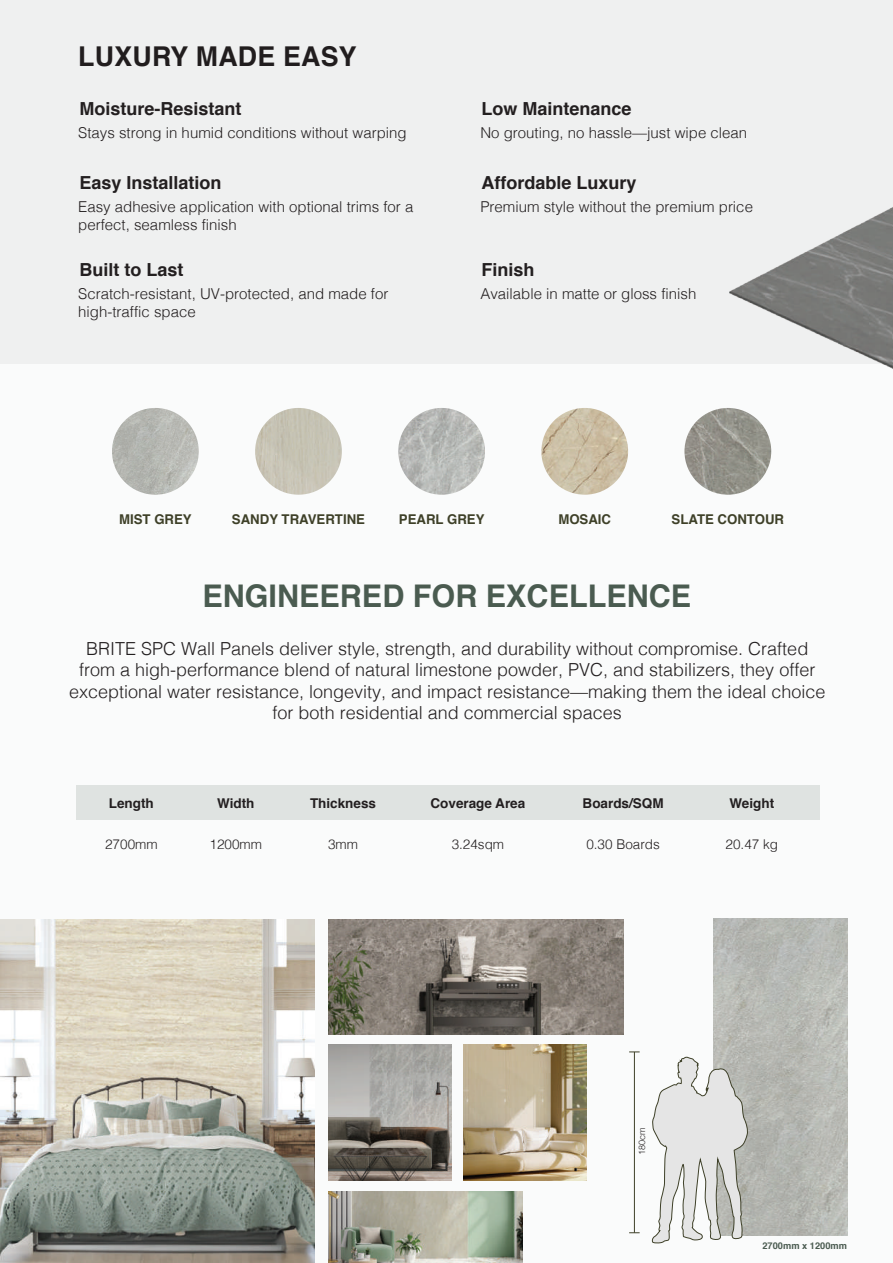
<style>
.page{position:relative;width:893px;height:1263px;background:#fafbfb}
.page>*{position:absolute;margin:0;border:0;box-sizing:border-box;transform-origin:0 0}
.t1{font:700 31.2px "Helvetica";color:#4a5b50}
.t2{font:700 27.3px "Helvetica";letter-spacing:.01em;color:#211d1e}
.t3{font:300 18px/21.6px "Helvetica";color:#231f20;text-align:center}
.t4{font:700 18px "Helvetica";color:#231f20}
.t5{font:300 15px/18px "Helvetica";color:#231f20}
.t6{font:700 13.5px "Helvetica";color:#3e4028}
.t7{font:700 13.5px "Helvetica";color:#231f20}
.t8{font:300 13.5px "Helvetica";color:#231f20}
.t9{font:700 9.3px "Helvetica";color:#4a5b50}
.t10{font:300 9px "Helvetica";color:#231f20}
</style>
<div class="page">
<div style="left:0;top:0;width:893px;height:363px;background:#eff0f0"></div>
<img style="left:0;top:920px;width:315px;height:343px">
<img style="left:328px;top:920px;width:296px;height:115px">
<img style="left:720px;top:207px;width:173px;height:288px">
<img style="left:684px;top:408px;width:87px;height:87px;border-radius:43px">
<img style="left:541px;top:408px;width:87px;height:87px;border-radius:43px">
<img style="left:398px;top:408px;width:87px;height:87px;border-radius:43px">
<img style="left:255px;top:408px;width:87px;height:87px;border-radius:43px">
<img style="left:112px;top:408px;width:87px;height:87px;border-radius:43px">
<img style="left:713px;top:918px;width:134px;height:317px">
<svg style="left:651px;top:1053px;width:98px;height:191px"></svg>
<hr style="left:634px;top:1052px;width:1px;height:181px;background:#3e4028">
<img style="left:329px;top:1044px;width:123px;height:137px">
<img style="left:464px;top:1044px;width:123px;height:137px">
<img style="left:328px;top:1192px;width:195px;height:71px">
<div style="left:76px;top:785px;width:743px;height:35px;background:#dfe3e1"></div>
<h2 class="t2" style="left:78px;top:35px;width:280px">LUXURY MADE EASY</h2>
<p class="t4" style="left:79px;top:94px;width:164px">Moisture-Resistant</p>
<p class="t5" style="left:78px;top:122px;width:330px">Stays strong in humid conditions without warping</p>
<p class="t4" style="left:79px;top:168px;width:144px">Easy Installation</p>
<p class="t5" style="left:78px;top:197px;width:337px">Easy adhesive application with optional trims for a perfect, seamless finish</p>
<p class="t4" style="left:79px;top:255px;width:106px">Built to Last</p>
<p class="t5" style="left:78px;top:284px;width:312px">Scratch-resistant, UV-protected, and made for high-traffic space</p>
<p class="t4" style="left:482px;top:94px;width:152px">Low Maintenance</p>
<p class="t5" style="left:480px;top:122px;width:268px">No grouting, no hassle—just wipe clean</p>
<p class="t4" style="left:482px;top:168px;width:157px">Affordable Luxury</p>
<p class="t5" style="left:480px;top:197px;width:274px">Premium style without the premium price</p>
<p class="t4" style="left:482px;top:255px;width:55px">Finish</p>
<p class="t5" style="left:480px;top:284px;width:217px">Available in matte or gloss finish</p>
<p class="t6" style="left:119px;top:508px;width:74px">MIST GREY</p>
<p class="t6" style="left:232px;top:508px;width:135px">SANDY TRAVERTINE</p>
<p class="t6" style="left:399px;top:508px;width:87px">PEARL GREY</p>
<p class="t6" style="left:558px;top:508px;width:54px">MOSAIC</p>
<p class="t6" style="left:672px;top:508px;width:114px">SLATE CONTOUR</p>
<h1 class="t1" style="left:202px;top:571px;width:490px">ENGINEERED FOR EXCELLENCE</h1>
<p class="t3" style="left:69px;top:636px;width:758px">BRITE SPC Wall Panels deliver style, strength, and durability without compromise. Crafted from a high-performance blend of natural limestone powder, PVC, and stabilizers, they offer exceptional water resistance, longevity, and impact resistance—making them the ideal choice for both residential and commercial spaces</p>
<p class="t7" style="left:109px;top:793px;width:46px">Length</p>
<p class="t7" style="left:217px;top:793px;width:39px">Width</p>
<p class="t7" style="left:310px;top:793px;width:68px">Thickness</p>
<p class="t7" style="left:430px;top:793px;width:96px">Coverage Area</p>
<p class="t7" style="left:583px;top:793px;width:83px">Boards/SQM</p>
<p class="t7" style="left:729px;top:793px;width:46px">Weight</p>
<p class="t8" style="left:105px;top:833px;width:54px">2700mm</p>
<p class="t8" style="left:210px;top:833px;width:54px">1200mm</p>
<p class="t8" style="left:328px;top:833px;width:31px">3mm</p>
<p class="t8" style="left:452px;top:833px;width:54px">3.24sqm</p>
<p class="t8" style="left:586px;top:833px;width:75px">0.30 Boards</p>
<p class="t8" style="left:726px;top:833px;width:54px">20.47 kg</p>
<p class="t10" style="left:634px;top:1155px;width:29px;rotate:-90deg">180cm</p>
<p class="t9" style="left:762px;top:1238px;width:86px">2700mm x 1200mm</p>
</div>
